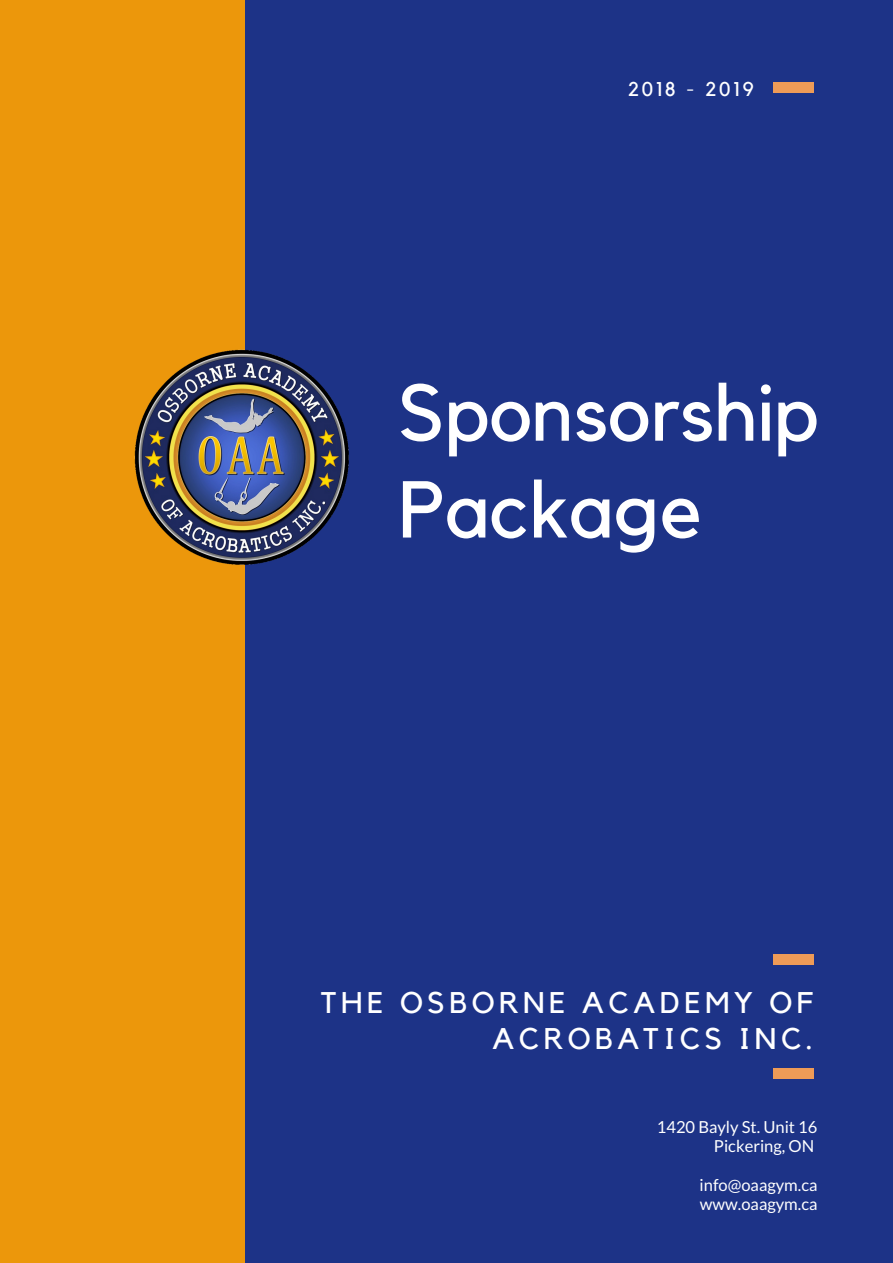
<style>
.page{position:relative;width:893px;height:1263px;background:#1d3387}
.page>*{position:absolute;margin:0;border:0;box-sizing:border-box;transform-origin:0 0}
.t1{font:79.5px/96.9px "Kollektif";color:#fff}
.t2{font:29.85px/36px "Kollektif";letter-spacing:.15em;color:#fff;text-align:right}
.t3{font:19.8px "Kollektif";letter-spacing:.15em;color:#fff}
.t4{font:16.5px/19.2px "Lato";color:#fff;text-align:right}
</style>
<div class="page">
<div style="left:0;top:0;width:244px;height:1263px;background:#ec970b"></div>
<div style="left:774px;top:82px;width:40px;height:10px;background:#ee9b57"></div>
<div style="left:774px;top:955px;width:40px;height:10px;background:#ee9b57"></div>
<div style="left:774px;top:1069px;width:40px;height:10px;background:#ee9b57"></div>
<img style="left:134px;top:333px;width:215px;height:248px">
<p class="t3" style="left:628px;top:80px;width:127px">2018 - 2019</p>
<h1 class="t1" style="left:399px;top:368px;width:422px">Sponsorship<br>Package</h1>
<h2 class="t2" style="left:321px;top:985px;width:493px">THE OSBORNE ACADEMY OF<br>ACROBATICS INC.</h2>
<p class="t4" style="left:657px;top:1117px;width:162px">1420 Bayly St. Unit 16<br>Pickering, ON</p>
<p class="t4" style="left:700px;top:1175px;width:119px;text-align:left">info@oaagym.ca www.oaagym.ca</p>
</div>
